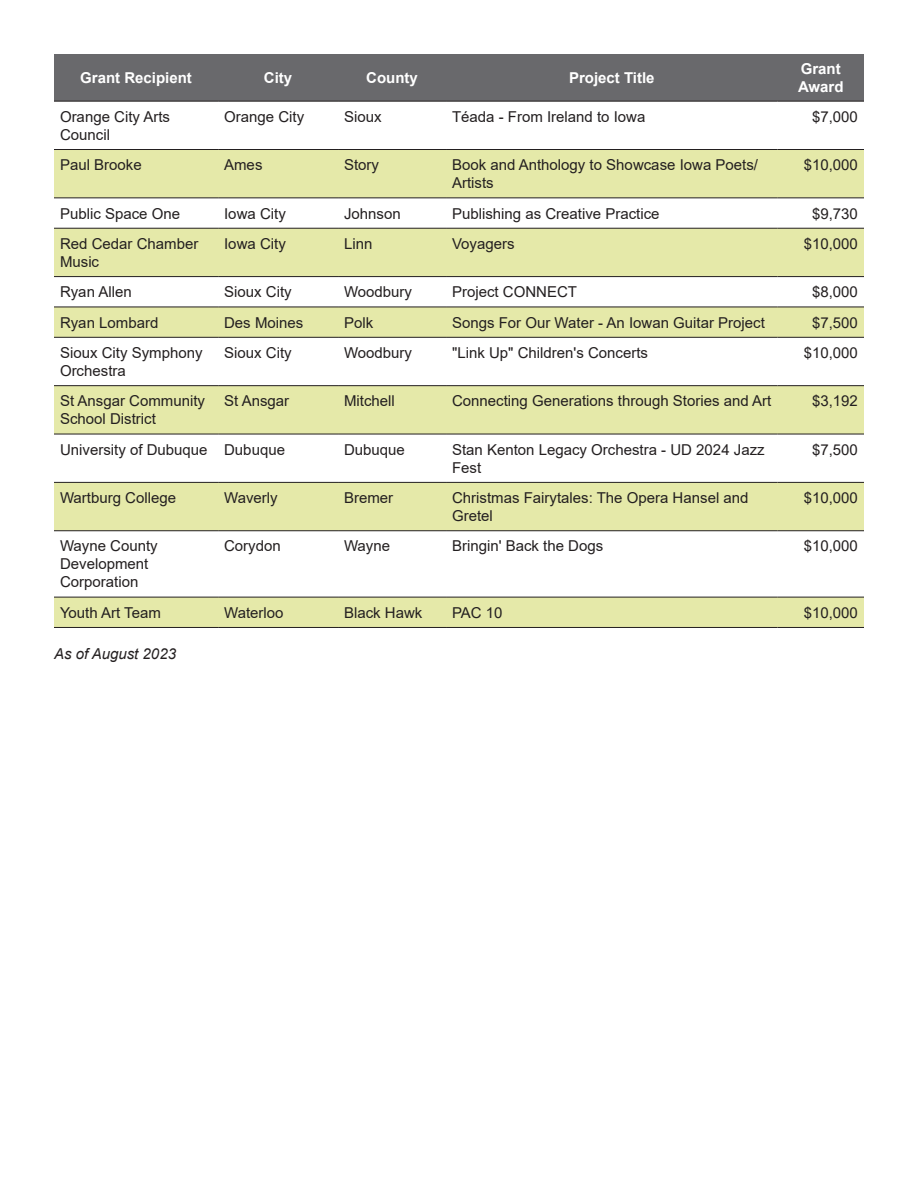
<style>
.page{position:relative;width:918px;height:1188px;background:#fff}
.page>*{position:absolute;margin:0;border:0;box-sizing:border-box;transform-origin:0 0}
.t1{font:15px/18px "Arial";color:#231f20}
.t2{font:700 15px/18px "Arial";color:#fff}
.t3{font:italic 15px "Arial";color:#231f20}
</style>
<div class="page">
<div style="left:54px;top:54px;width:810px;height:47px;background:#69696c"></div>
<svg style="left:54px;top:150px;width:810px;height:477px;fill:#e5e9a9"></svg>
<hr style="left:54px;top:101px;width:164px;height:1px;background:#231f20">
<hr style="left:218px;top:101px;width:120px;height:1px;background:#231f20">
<hr style="left:338px;top:101px;width:108px;height:1px;background:#231f20">
<hr style="left:446px;top:101px;width:332px;height:1px;background:#231f20">
<hr style="left:778px;top:101px;width:86px;height:1px;background:#231f20">
<hr style="left:54px;top:149px;width:164px;height:1px;background:#231f20">
<hr style="left:218px;top:149px;width:120px;height:1px;background:#231f20">
<hr style="left:338px;top:149px;width:108px;height:1px;background:#231f20">
<hr style="left:446px;top:149px;width:332px;height:1px;background:#231f20">
<hr style="left:778px;top:149px;width:86px;height:1px;background:#231f20">
<hr style="left:54px;top:197px;width:164px;height:1px;background:#231f20">
<hr style="left:218px;top:197px;width:120px;height:1px;background:#231f20">
<hr style="left:338px;top:197px;width:108px;height:1px;background:#231f20">
<hr style="left:446px;top:197px;width:332px;height:1px;background:#231f20">
<hr style="left:778px;top:197px;width:86px;height:1px;background:#231f20">
<hr style="left:54px;top:228px;width:164px;height:1px;background:#231f20">
<hr style="left:218px;top:228px;width:120px;height:1px;background:#231f20">
<hr style="left:338px;top:228px;width:108px;height:1px;background:#231f20">
<hr style="left:446px;top:228px;width:332px;height:1px;background:#231f20">
<hr style="left:778px;top:228px;width:86px;height:1px;background:#231f20">
<hr style="left:54px;top:276px;width:164px;height:1px;background:#231f20">
<hr style="left:218px;top:276px;width:120px;height:1px;background:#231f20">
<hr style="left:338px;top:276px;width:108px;height:1px;background:#231f20">
<hr style="left:446px;top:276px;width:332px;height:1px;background:#231f20">
<hr style="left:778px;top:276px;width:86px;height:1px;background:#231f20">
<hr style="left:54px;top:307px;width:164px;height:1px;background:#231f20">
<hr style="left:218px;top:307px;width:120px;height:1px;background:#231f20">
<hr style="left:338px;top:307px;width:108px;height:1px;background:#231f20">
<hr style="left:446px;top:307px;width:332px;height:1px;background:#231f20">
<hr style="left:778px;top:307px;width:86px;height:1px;background:#231f20">
<hr style="left:54px;top:337px;width:164px;height:1px;background:#231f20">
<hr style="left:218px;top:337px;width:120px;height:1px;background:#231f20">
<hr style="left:338px;top:337px;width:108px;height:1px;background:#231f20">
<hr style="left:446px;top:337px;width:332px;height:1px;background:#231f20">
<hr style="left:778px;top:337px;width:86px;height:1px;background:#231f20">
<hr style="left:54px;top:385px;width:164px;height:1px;background:#231f20">
<hr style="left:218px;top:385px;width:120px;height:1px;background:#231f20">
<hr style="left:338px;top:385px;width:108px;height:1px;background:#231f20">
<hr style="left:446px;top:385px;width:332px;height:1px;background:#231f20">
<hr style="left:778px;top:385px;width:86px;height:1px;background:#231f20">
<hr style="left:54px;top:434px;width:164px;height:1px;background:#231f20">
<hr style="left:218px;top:434px;width:120px;height:1px;background:#231f20">
<hr style="left:338px;top:434px;width:108px;height:1px;background:#231f20">
<hr style="left:446px;top:434px;width:332px;height:1px;background:#231f20">
<hr style="left:778px;top:434px;width:86px;height:1px;background:#231f20">
<hr style="left:54px;top:482px;width:164px;height:1px;background:#231f20">
<hr style="left:218px;top:482px;width:120px;height:1px;background:#231f20">
<hr style="left:338px;top:482px;width:108px;height:1px;background:#231f20">
<hr style="left:446px;top:482px;width:332px;height:1px;background:#231f20">
<hr style="left:778px;top:482px;width:86px;height:1px;background:#231f20">
<hr style="left:54px;top:530px;width:164px;height:1px;background:#231f20">
<hr style="left:218px;top:530px;width:120px;height:1px;background:#231f20">
<hr style="left:338px;top:530px;width:108px;height:1px;background:#231f20">
<hr style="left:446px;top:530px;width:332px;height:1px;background:#231f20">
<hr style="left:778px;top:530px;width:86px;height:1px;background:#231f20">
<hr style="left:54px;top:597px;width:164px;height:1px;background:#231f20">
<hr style="left:218px;top:597px;width:120px;height:1px;background:#231f20">
<hr style="left:338px;top:597px;width:108px;height:1px;background:#231f20">
<hr style="left:446px;top:597px;width:332px;height:1px;background:#231f20">
<hr style="left:778px;top:597px;width:86px;height:1px;background:#231f20">
<hr style="left:54px;top:627px;width:164px;height:1px;background:#231f20">
<hr style="left:218px;top:627px;width:120px;height:1px;background:#231f20">
<hr style="left:338px;top:627px;width:108px;height:1px;background:#231f20">
<hr style="left:446px;top:627px;width:332px;height:1px;background:#231f20">
<hr style="left:778px;top:627px;width:86px;height:1px;background:#231f20">
<p class="t2" style="left:80px;top:69px;width:113px">Grant Recipient</p>
<p class="t2" style="left:264px;top:69px;width:30px">City</p>
<p class="t2" style="left:366px;top:69px;width:53px">County</p>
<p class="t2" style="left:569px;top:69px;width:87px">Project Title</p>
<p class="t2" style="left:798px;top:60px;width:47px">Grant<br>Award</p>
<p class="t1" style="left:60px;top:107px;width:112px">Orange City Arts<br>Council</p>
<p class="t1" style="left:224px;top:107px;width:82px">Orange City</p>
<p class="t1" style="left:344px;top:107px;width:39px">Sioux</p>
<p class="t1" style="left:452px;top:107px;width:195px">Téada - From Ireland to Iowa</p>
<p class="t1" style="left:812px;top:107px;width:47px">$7,000</p>
<p class="t1" style="left:60px;top:156px;width:83px">Paul Brooke</p>
<p class="t1" style="left:224px;top:156px;width:40px">Ames</p>
<p class="t1" style="left:344px;top:156px;width:37px">Story</p>
<p class="t1" style="left:452px;top:156px;width:308px">Book and Anthology to Showcase Iowa Poets/<br>Artists</p>
<p class="t1" style="left:804px;top:156px;width:56px">$10,000</p>
<p class="t1" style="left:60px;top:204px;width:122px">Public Space One</p>
<p class="t1" style="left:224px;top:204px;width:63px">Iowa City</p>
<p class="t1" style="left:344px;top:204px;width:58px">Johnson</p>
<p class="t1" style="left:452px;top:204px;width:209px">Publishing as Creative Practice</p>
<p class="t1" style="left:812px;top:204px;width:47px">$9,730</p>
<p class="t1" style="left:60px;top:235px;width:140px">Red Cedar Chamber<br>Music</p>
<p class="t1" style="left:224px;top:235px;width:63px">Iowa City</p>
<p class="t1" style="left:344px;top:235px;width:30px">Linn</p>
<p class="t1" style="left:452px;top:235px;width:64px">Voyagers</p>
<p class="t1" style="left:804px;top:235px;width:56px">$10,000</p>
<p class="t1" style="left:60px;top:283px;width:73px">Ryan Allen</p>
<p class="t1" style="left:224px;top:283px;width:69px">Sioux City</p>
<p class="t1" style="left:344px;top:283px;width:70px">Woodbury</p>
<p class="t1" style="left:452px;top:283px;width:127px">Project CONNECT</p>
<p class="t1" style="left:812px;top:283px;width:47px">$8,000</p>
<p class="t1" style="left:60px;top:313px;width:100px">Ryan Lombard</p>
<p class="t1" style="left:224px;top:313px;width:81px">Des Moines</p>
<p class="t1" style="left:344px;top:313px;width:31px">Polk</p>
<p class="t1" style="left:452px;top:313px;width:314px">Songs For Our Water - An Iowan Guitar Project</p>
<p class="t1" style="left:812px;top:313px;width:47px">$7,500</p>
<p class="t1" style="left:60px;top:344px;width:144px">Sioux City Symphony<br>Orchestra</p>
<p class="t1" style="left:224px;top:344px;width:69px">Sioux City</p>
<p class="t1" style="left:344px;top:344px;width:70px">Woodbury</p>
<p class="t1" style="left:452px;top:344px;width:198px">"Link Up" Children's Concerts</p>
<p class="t1" style="left:804px;top:344px;width:56px">$10,000</p>
<p class="t1" style="left:60px;top:392px;width:147px">St Ansgar Community<br>School District</p>
<p class="t1" style="left:224px;top:392px;width:67px">St Ansgar</p>
<p class="t1" style="left:344px;top:392px;width:52px">Mitchell</p>
<p class="t1" style="left:452px;top:392px;width:321px">Connecting Generations through Stories and Art</p>
<p class="t1" style="left:812px;top:392px;width:47px">$3,192</p>
<p class="t1" style="left:60px;top:440px;width:149px">University of Dubuque</p>
<p class="t1" style="left:224px;top:440px;width:62px">Dubuque</p>
<p class="t1" style="left:344px;top:440px;width:62px">Dubuque</p>
<p class="t1" style="left:452px;top:440px;width:314px">Stan Kenton Legacy Orchestra - UD 2024 Jazz<br>Fest</p>
<p class="t1" style="left:812px;top:440px;width:47px">$7,500</p>
<p class="t1" style="left:60px;top:489px;width:118px">Wartburg College</p>
<p class="t1" style="left:224px;top:489px;width:55px">Waverly</p>
<p class="t1" style="left:344px;top:489px;width:51px">Bremer</p>
<p class="t1" style="left:452px;top:489px;width:298px">Christmas Fairytales: The Opera Hansel and<br>Gretel</p>
<p class="t1" style="left:804px;top:489px;width:56px">$10,000</p>
<p class="t1" style="left:60px;top:537px;width:99px">Wayne County<br>Development<br>Corporation</p>
<p class="t1" style="left:224px;top:537px;width:58px">Corydon</p>
<p class="t1" style="left:344px;top:537px;width:48px">Wayne</p>
<p class="t1" style="left:452px;top:537px;width:153px">Bringin' Back the Dogs</p>
<p class="t1" style="left:804px;top:537px;width:56px">$10,000</p>
<p class="t1" style="left:60px;top:603px;width:102px">Youth Art Team</p>
<p class="t1" style="left:224px;top:603px;width:61px">Waterloo</p>
<p class="t1" style="left:344px;top:603px;width:80px">Black Hawk</p>
<p class="t1" style="left:452px;top:603px;width:52px">PAC 10</p>
<p class="t1" style="left:804px;top:603px;width:56px">$10,000</p>
<p class="t3" style="left:54px;top:644px;width:124px">As of August 2023</p>
</div>
